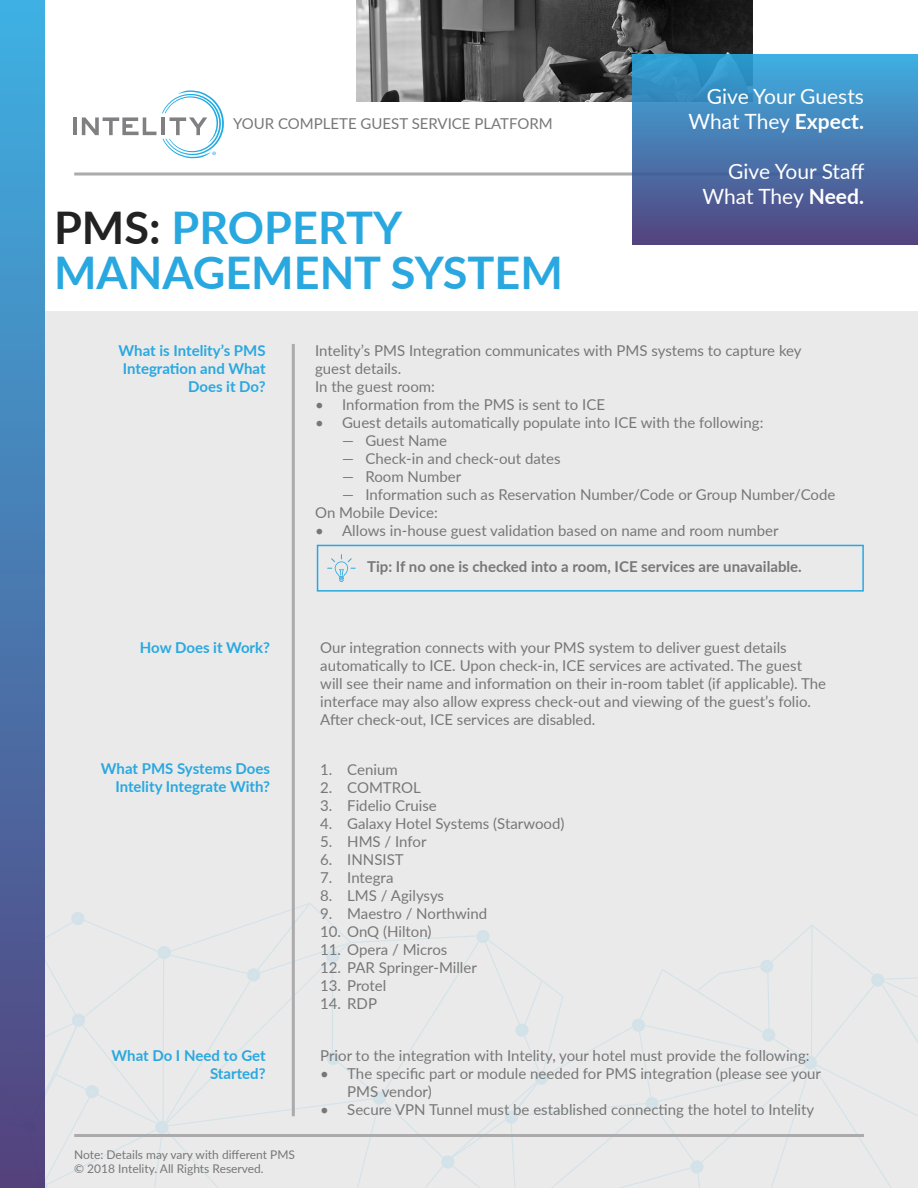
<style>
.page{position:relative;width:918px;height:1188px;background:#fff}
.page>*{position:absolute;margin:0;border:0;box-sizing:border-box;transform-origin:0 0}
.t1{font:700 45px "Lato";color:#29a8e0}
.t2{font:21px "Lato";letter-spacing:-.005em;color:#fff}
.t3{font:15px/18px "Lato";color:#777}
.t4{font:700 15px/18px "Lato";color:#29a8e0}
.t5{font:700 15px "Lato";color:#777}
.t6{font:12px "Lato";color:#777}
.s1{color:#222}
.s2{font-weight:700}
</style>
<div class="page">
<svg style="left:74px;top:172px;width:558px;height:4px;background:#c1bfc0"></svg>
<div style="left:45px;top:311px;width:873px;height:877px;background:#eaeaea"></div>
<img style="left:357px;top:0;width:396px;height:102px">
<div style="left:632px;top:54px;width:286px;height:190px;background:linear-gradient(to bottom,#39abdd,#554480)"></div>
<hr style="left:292px;top:344px;width:3px;height:772px;background:#adaaac">
<svg style="left:45px;top:903px;width:873px;height:285px"></svg>
<div style="left:0;top:0;width:45px;height:1188px;background:linear-gradient(to bottom,#3eb1e3,#54417c)"></div>
<hr style="left:73px;top:117px;width:3px;height:18px;background:#808083">
<svg style="left:82px;top:117px;width:74px;height:18px"></svg>
<hr style="left:161px;top:117px;width:4px;height:18px;background:#808083">
<svg style="left:162px;top:90px;width:62px;height:68px"></svg>
<div style="left:317px;top:545px;width:547px;height:47px;border:2px solid #29a8e0"></div>
<svg style="left:327px;top:554px;width:29px;height:28px"></svg>
<p class="t3" style="left:233px;top:114px;width:321px">YOUR COMPLETE GUEST SERVICE PLATFORM</p>
<p class="t1" style="left:54px;top:195px;width:350px"><span class="s1">PMS:</span> PROPERTY</p>
<p class="t1" style="left:54px;top:240px;width:510px">MANAGEMENT SYSTEM</p>
<p class="t2" style="left:707px;top:81px;width:159px">Give Your Guests</p>
<p class="t2" style="left:689px;top:106px;width:177px">What They <span class="s2">Expect.</span></p>
<p class="t2" style="left:728px;top:157px;width:138px">Give Your Staff</p>
<p class="t2" style="left:702px;top:182px;width:163px">What They <span class="s2">Need.</span></p>
<p class="t4" style="left:119px;top:341px;width:149px">What is Intelity’s PMS<br>Integration and What</p>
<p class="t4" style="left:188px;top:377px;width:79px">Does it Do?</p>
<p class="t3" style="left:315px;top:341px;width:488px">Intelity’s PMS Integration communicates with PMS systems to capture key guest details.</p>
<p class="t3" style="left:315px;top:377px;width:121px">In the guest room:</p>
<p class="t3" style="left:315px;top:395px;width:291px">• Information from the PMS is sent to ICE</p>
<p class="t3" style="left:315px;top:413px;width:450px">• Guest details automatically populate into ICE with the following:</p>
<p class="t3" style="left:342px;top:431px;width:107px">— Guest Name</p>
<p class="t3" style="left:342px;top:449px;width:220px">— Check-in and check-out dates</p>
<p class="t3" style="left:342px;top:467px;width:121px">— Room Number</p>
<p class="t3" style="left:342px;top:485px;width:495px">— Information such as Reservation Number/Code or Group Number/Code</p>
<p class="t3" style="left:315px;top:503px;width:124px">On Mobile Device:</p>
<p class="t3" style="left:315px;top:521px;width:465px">• Allows in-house guest validation based on name and room number</p>
<p class="t5" style="left:367px;top:555px;width:436px">Tip: If no one is checked into a room, ICE services are unavailable.</p>
<p class="t4" style="left:140px;top:637px;width:132px">How Does it Work?</p>
<p class="t4" style="left:101px;top:758px;width:171px;text-align:right">What PMS Systems Does<br>Intelity Integrate With?</p>
<p class="t4" style="left:112px;top:1046px;width:156px">What Do I Need to Get</p>
<p class="t4" style="left:210px;top:1064px;width:57px">Started?</p>
<p class="t6" style="left:74px;top:1146px;width:222px">Note: Details may vary with different PMS</p>
<p class="t6" style="left:74px;top:1160px;width:191px">© 2018 Intelity. All Rights Reserved.</p>
<p class="t3" style="left:320px;top:637px;width:507px">Our integration connects with your PMS system to deliver guest details automatically to ICE. Upon check-in, ICE services are activated. The guest will see their name and information on their in-room tablet (if applicable). The interface may also allow express check-out and viewing of the guest’s folio.<br>After check-out, ICE services are disabled.</p>
<p class="t3" style="left:320px;top:760px;width:79px">1. Cenium</p>
<p class="t3" style="left:320px;top:778px;width:102px">2. COMTROL</p>
<p class="t3" style="left:320px;top:796px;width:118px">3. Fidelio Cruise</p>
<p class="t3" style="left:320px;top:814px;width:246px">4. Galaxy Hotel Systems (Starwood)</p>
<p class="t3" style="left:320px;top:832px;width:108px">5. HMS / Infor</p>
<p class="t3" style="left:320px;top:850px;width:85px">6. INNSIST</p>
<p class="t3" style="left:320px;top:868px;width:75px">7. Integra</p>
<p class="t3" style="left:320px;top:886px;width:125px">8. LMS / Agilysys</p>
<p class="t3" style="left:320px;top:904px;width:169px">9. Maestro / Northwind</p>
<p class="t3" style="left:320px;top:922px;width:113px">10. OnQ (Hilton)</p>
<p class="t3" style="left:320px;top:940px;width:129px">11. Opera / Micros</p>
<p class="t3" style="left:320px;top:958px;width:158px">12. PAR Springer-Miller</p>
<p class="t3" style="left:320px;top:976px;width:68px">13. Protel</p>
<p class="t3" style="left:320px;top:994px;width:58px">14. RDP</p>
<p class="t3" style="left:320px;top:1046px;width:491px">Prior to the integration with Intelity, your hotel must provide the following:</p>
<p class="t3" style="left:347px;top:1064px;width:475px;text-indent:-27px">• The specific part or module needed for PMS integration (please see your<br>PMS vendor)</p>
<p class="t3" style="left:320px;top:1100px;width:496px">• Secure VPN Tunnel must be established connecting the hotel to Intelity</p>
</div>
